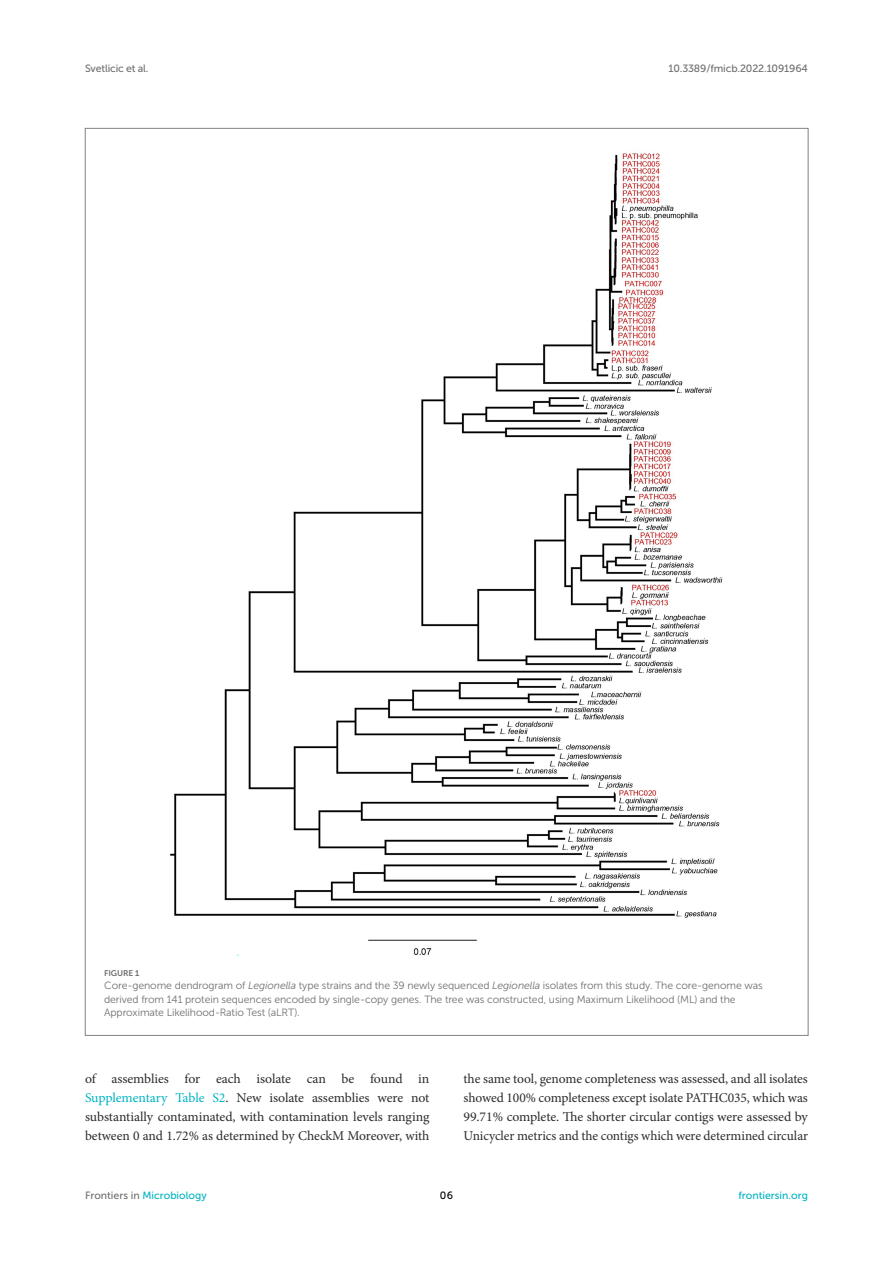
<style>
.page{position:relative;width:893px;height:1263px;background:#fff}
.page>*{position:absolute;margin:0;border:0;box-sizing:border-box;transform-origin:0 0}
.TEXT_FLUSH{font:13.5px/18.8px "Minion Pro";letter-spacing:-.005em;color:#2b2b2a;text-align:justify}
.FIG_LEG{font:10.5px/13.5px "Museo Sans 300";letter-spacing:-.01em;color:#706f70}
.t1{font:10.5px "Museo Sans 500";letter-spacing:-.015em;color:#706f70}
.t2{font:10.5px "Museo Sans 500";color:#00b4c4}
.t3{font:10.5px "Museo Sans 500";color:#000}
.FIG_HD{font:8.25px "Museo Sans 700";letter-spacing:-.01em;color:#706f70}
.s1{font-style:italic}
.s2{color:#00b4c4}
.s3{color:#706f70}
</style>
<div class="page">
<img style="left:170px;top:152px;width:553px;height:804px">
<p class="t1" style="left:85px;top:63px;width:65px">Svetlicic et al.</p>
<p class="t1" style="left:668px;top:63px;width:141px">10.3389/fmicb.2022.1091964</p>
<p class="FIG_HD" style="left:104px;top:968px;width:37px">FIGURE 1</p>
<p class="FIG_LEG" style="left:104px;top:979px;width:660px">Core-genome dendrogram of <span class="s1">Legionella</span> type strains and the 39 newly sequenced <span class="s1">Legionella</span> isolates from this study. The core-genome was derived from 141 protein sequences encoded by single-copy genes. The tree was constructed, using Maximum Likelihood (ML) and the<br>Approximate Likelihood-Ratio Test (aLRT).</p>
<p class="TEXT_FLUSH" style="left:85px;top:1070px;width:346px">of assemblies for each isolate can be found in <span class="s2">Supplementary Table S2</span>. New isolate assemblies were not substantially contaminated, with contamination levels ranging between 0 and 1.72% as determined by CheckM Moreover, with</p>
<p class="TEXT_FLUSH" style="left:463px;top:1070px;width:346px">the same tool, genome completeness was assessed, and all isolates showed 100% completeness except isolate PATHC035, which was 99.71% complete. The shorter circular contigs were assessed by Unicycler metrics and the contigs which were determined circular</p>
<p class="t2" style="left:85px;top:1190px;width:123px"><span class="s3">Frontiers in</span> Microbiology</p>
<p class="t3" style="left:440px;top:1190px;width:15px">06</p>
<p class="t2" style="left:738px;top:1190px;width:71px">frontiersin.org</p>
</div>
